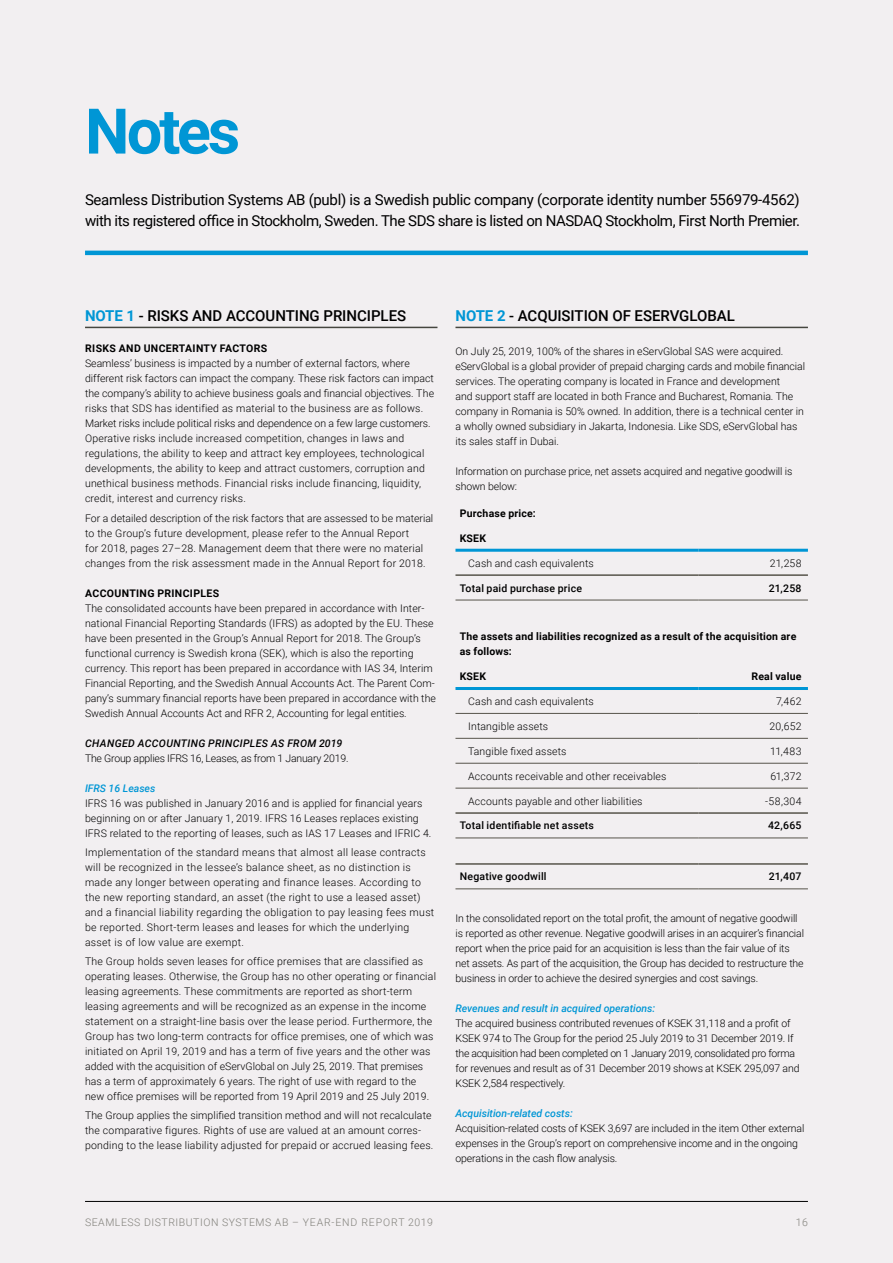
<style>
.page{position:relative;width:893px;height:1263px;background:#f2eff1}
.page>*{position:absolute;margin:0;border:0;box-sizing:border-box;transform-origin:0 0}
.t1{font:700 63px "Roboto";letter-spacing:-.05em;color:#0096d5}
.t2{font:15px/21px "Roboto";letter-spacing:-.02em;color:#000}
.t3{font:500 15px "Roboto";letter-spacing:-.005em;color:#000}
.t4{font:300 10.5px/15px "Roboto";letter-spacing:.01em;color:#000}
.t5{font:300 10.5px/15px "Roboto";letter-spacing:-.01em;color:#000}
.t6{font:300 10.5px/15px "Roboto";letter-spacing:.03em;color:#000}
.t7{font:700 10.5px/15px "Roboto";letter-spacing:.02em;color:#000}
.t8{font:500 10.5px "Roboto";letter-spacing:.02em;color:#000}
.t9{font:italic 500 10.5px "Roboto";letter-spacing:-.005em;color:#0096d5}
.t10{font:300 10.5px "Roboto";letter-spacing:.05em;color:#81807a}
.t11{font:300 10.5px "Roboto";letter-spacing:-.02em;color:#000}
.t12{font:italic 500 10.5px "Roboto";letter-spacing:.03em;color:#000}
.s1{font-weight:700;color:#0096d5}
</style>
<div class="page">
<hr style="left:85px;top:1201px;width:723px;height:1px;background:#000">
<hr style="left:85px;top:327px;width:352px;height:1px;background:#45463f">
<hr style="left:455px;top:327px;width:353px;height:1px;background:#45463f">
<hr style="left:455px;top:549px;width:243px;height:3px;background:#0096d5">
<hr style="left:698px;top:549px;width:110px;height:3px;background:#0096d5">
<hr style="left:455px;top:600px;width:243px;height:1px;background:#57544b">
<hr style="left:698px;top:600px;width:110px;height:1px;background:#57544b">
<hr style="left:455px;top:574px;width:243px;height:2px;background:#57544b">
<hr style="left:698px;top:574px;width:110px;height:2px;background:#57544b">
<hr style="left:455px;top:713px;width:243px;height:1px;background:#57544b">
<hr style="left:698px;top:713px;width:110px;height:1px;background:#57544b">
<hr style="left:455px;top:738px;width:243px;height:1px;background:#57544b">
<hr style="left:698px;top:738px;width:110px;height:1px;background:#57544b">
<hr style="left:455px;top:763px;width:243px;height:1px;background:#57544b">
<hr style="left:698px;top:763px;width:110px;height:1px;background:#57544b">
<hr style="left:455px;top:788px;width:243px;height:1px;background:#57544b">
<hr style="left:698px;top:788px;width:110px;height:1px;background:#57544b">
<hr style="left:455px;top:863px;width:243px;height:2px;background:#57544b">
<hr style="left:698px;top:863px;width:110px;height:2px;background:#57544b">
<hr style="left:455px;top:838px;width:243px;height:1px;background:#57544b">
<hr style="left:698px;top:838px;width:110px;height:1px;background:#57544b">
<hr style="left:455px;top:687px;width:243px;height:3px;background:#0096d5">
<hr style="left:698px;top:687px;width:110px;height:3px;background:#0096d5">
<hr style="left:455px;top:888px;width:243px;height:1px;background:#57544b">
<hr style="left:698px;top:888px;width:110px;height:1px;background:#57544b">
<hr style="left:455px;top:812px;width:243px;height:2px;background:#57544b">
<hr style="left:698px;top:812px;width:110px;height:2px;background:#57544b">
<hr style="left:85px;top:251px;width:723px;height:4px;background:#0096d5">
<h1 class="t1" style="left:85px;top:87px;width:157px">Notes</h1>
<h2 class="t2" style="left:85px;top:188px;width:716px">Seamless Distribution Systems AB (publ) is a Swedish public company (corporate identity number 556979-4562) with its registered office in Stockholm, Sweden. The SDS share is listed on NASDAQ Stockholm, First North Premier.</h2>
<h2 class="t3" style="left:85px;top:306px;width:323px"><span class="s1">NOTE 1</span> - RISKS AND ACCOUNTING PRINCIPLES</h2>
<p class="t7" style="left:85px;top:341px;width:183px">RISKS AND UNCERTAINTY FACTORS</p>
<p class="t4" style="left:85px;top:356px;width:351px">Seamless’ business is impacted by a number of external factors, where different risk factors can impact the company. These risk factors can impact the company’s ability to achieve business goals and financial objectives. The risks that SDS has identified as material to the business are as follows.<br>Market risks include political risks and dependence on a few large customers.<br>Operative risks include increased competition, changes in laws and regulations, the ability to keep and attract key employees, technological developments, the ability to keep and attract customers, corruption and unethical business methods. Financial risks include financing, liquidity, credit, interest and currency risks.</p>
<p class="t4" style="left:85px;top:510px;width:350px">For a detailed description of the risk factors that are assessed to be material to the Group’s future development, please refer to the Annual Report<br>for 2018, pages 27–28. Management deem that there were no material changes from the risk assessment made in the Annual Report for 2018.</p>
<p class="t7" style="left:85px;top:585px;width:135px">ACCOUNTING PRINCIPLES</p>
<p class="t4" style="left:85px;top:600px;width:352px">The consolidated accounts have been prepared in accordance with Inter&shy;national Financial Reporting Standards (IFRS) as adopted by the EU. These have been presented in the Group’s Annual Report for 2018. The Group’s functional currency is Swedish krona (SEK), which is also the reporting currency. This report has been prepared in accordance with IAS 34, Interim Financial Reporting, and the Swedish Annual Accounts Act. The Parent Com&shy;pany’s summary financial reports have been prepared in accordance with the Swedish Annual Accounts Act and RFR 2, Accounting for legal entities.</p>
<p class="t12" style="left:85px;top:735px;width:259px">CHANGED ACCOUNTING PRINCIPLES AS FROM 2019</p>
<p class="t11" style="left:85px;top:750px;width:265px">The Group applies IFRS 16, Leases, as from 1 January 2019.</p>
<p class="t9" style="left:85px;top:780px;width:72px">IFRS 16 Leases</p>
<p class="t4" style="left:85px;top:795px;width:348px">IFRS 16 was published in January 2016 and is applied for financial years beginning on or after January 1, 2019. IFRS 16 Leases replaces existing<br>IFRS related to the reporting of leases, such as IAS 17 Leases and IFRIC 4.</p>
<p class="t6" style="left:85px;top:844px;width:351px">Implementation of the standard means that almost all lease contracts will be recognized in the lessee’s balance sheet, as no distinction is made any longer between operating and finance leases. According to the new reporting standard, an asset (the right to use a leased asset) and a financial liability regarding the obligation to pay leasing fees must be reported. Short-term leases and leases for which the underlying asset is of low value are exempt.</p>
<p class="t4" style="left:85px;top:953px;width:352px">The Group holds seven leases for office premises that are classified as operating leases. Otherwise, the Group has no other operating or financial leasing agreements. These commitments are reported as short-term leasing agreements and will be recognized as an expense in the income statement on a straight-line basis over the lease period. Furthermore, the Group has two long-term contracts for office premises, one of which was initiated on April 19, 2019 and has a term of five years and the other was added with the acquisition of eServGlobal on July 25, 2019. That premises has a term of approximately 6 years. The right of use with regard to the new office premises will be reported from 19 April 2019 and 25 July 2019.</p>
<p class="t4" style="left:85px;top:1108px;width:350px">The Group applies the simplified transition method and will not recalculate the comparative figures. Rights of use are valued at an amount corres&shy;ponding to the lease liability adjusted for prepaid or accrued leasing fees.</p>
<h2 class="t3" style="left:455px;top:306px;width:281px"><span class="s1">NOTE 2</span> - ACQUISITION OF ESERVGLOBAL</h2>
<p class="t4" style="left:455px;top:344px;width:351px">On July 25, 2019, 100% of the shares in eServGlobal SAS were acquired. eServGlobal is a global provider of prepaid charging cards and mobile financial services. The operating company is located in France and development<br>and support staff are located in both France and Bucharest, Romania. The company in Romania is 50% owned. In addition, there is a technical center in a wholly owned subsidiary in Jakarta, Indonesia. Like SDS, eServGlobal has its sales staff in Dubai.</p>
<p class="t5" style="left:455px;top:464px;width:338px">Information on purchase price, net assets acquired and negative goodwill is shown below:</p>
<p class="t7" style="left:460px;top:505px;width:78px">Purchase price:</p>
<p class="t7" style="left:460px;top:530px;width:28px">KSEK</p>
<p class="t4" style="left:468px;top:555px;width:127px">Cash and cash equivalents</p>
<p class="t4" style="left:770px;top:555px;width:33px">21,258</p>
<p class="t8" style="left:460px;top:580px;width:124px">Total paid purchase price</p>
<p class="t8" style="left:769px;top:580px;width:34px">21,258</p>
<p class="t7" style="left:460px;top:628px;width:338px">The assets and liabilities recognized as a result of the acquisition are as follows:</p>
<p class="t7" style="left:460px;top:668px;width:28px">KSEK</p>
<p class="t7" style="left:752px;top:668px;width:51px">Real value</p>
<p class="t4" style="left:468px;top:693px;width:127px">Cash and cash equivalents</p>
<p class="t4" style="left:776px;top:693px;width:27px">7,462</p>
<p class="t4" style="left:468px;top:718px;width:81px">Intangible assets</p>
<p class="t4" style="left:769px;top:718px;width:34px">20,652</p>
<p class="t4" style="left:468px;top:743px;width:100px">Tangible fixed assets</p>
<p class="t4" style="left:770px;top:743px;width:33px">11,483</p>
<p class="t4" style="left:468px;top:768px;width:200px">Accounts receivable and other receivables</p>
<p class="t4" style="left:770px;top:768px;width:33px">61,372</p>
<p class="t4" style="left:468px;top:793px;width:176px">Accounts payable and other liabilities</p>
<p class="t4" style="left:765px;top:793px;width:38px">-58,304</p>
<p class="t8" style="left:460px;top:818px;width:136px">Total identifiable net assets</p>
<p class="t8" style="left:768px;top:818px;width:35px">42,665</p>
<p class="t8" style="left:460px;top:869px;width:88px">Negative goodwill</p>
<p class="t8" style="left:769px;top:869px;width:34px">21,407</p>
<p class="t5" style="left:455px;top:910px;width:350px">In the consolidated report on the total profit, the amount of negative goodwill is reported as other revenue. Negative goodwill arises in an acquirer’s financial report when the price paid for an acquisition is less than the fair value of its net assets. As part of the acquisition, the Group has decided to restructure the business in order to achieve the desired synergies and cost savings.</p>
<p class="t9" style="left:455px;top:1000px;width:201px">Revenues and result in acquired operations:</p>
<p class="t5" style="left:455px;top:1015px;width:346px">The acquired business contributed revenues of KSEK 31,118 and a profit of KSEK 974 to The Group for the period 25 July 2019 to 31 December 2019. If the acquisition had been completed on 1 January 2019, consolidated pro forma for revenues and result as of 31 December 2019 shows at KSEK 295,097 and KSEK 2,584 respectively.</p>
<p class="t9" style="left:455px;top:1105px;width:119px">Acquisition-related costs:</p>
<p class="t5" style="left:455px;top:1120px;width:350px">Acquisition-related costs of KSEK 3,697 are included in the item Other external expenses in the Group’s report on comprehensive income and in the ongoing operations in the cash flow analysis.</p>
<p class="t10" style="left:85px;top:1214px;width:349px">SEAMLESS DISTRIBUTION SYSTEMS AB – YEAR-END REPORT 2019</p>
<p class="t10" style="left:796px;top:1214px;width:14px">16</p>
</div>
